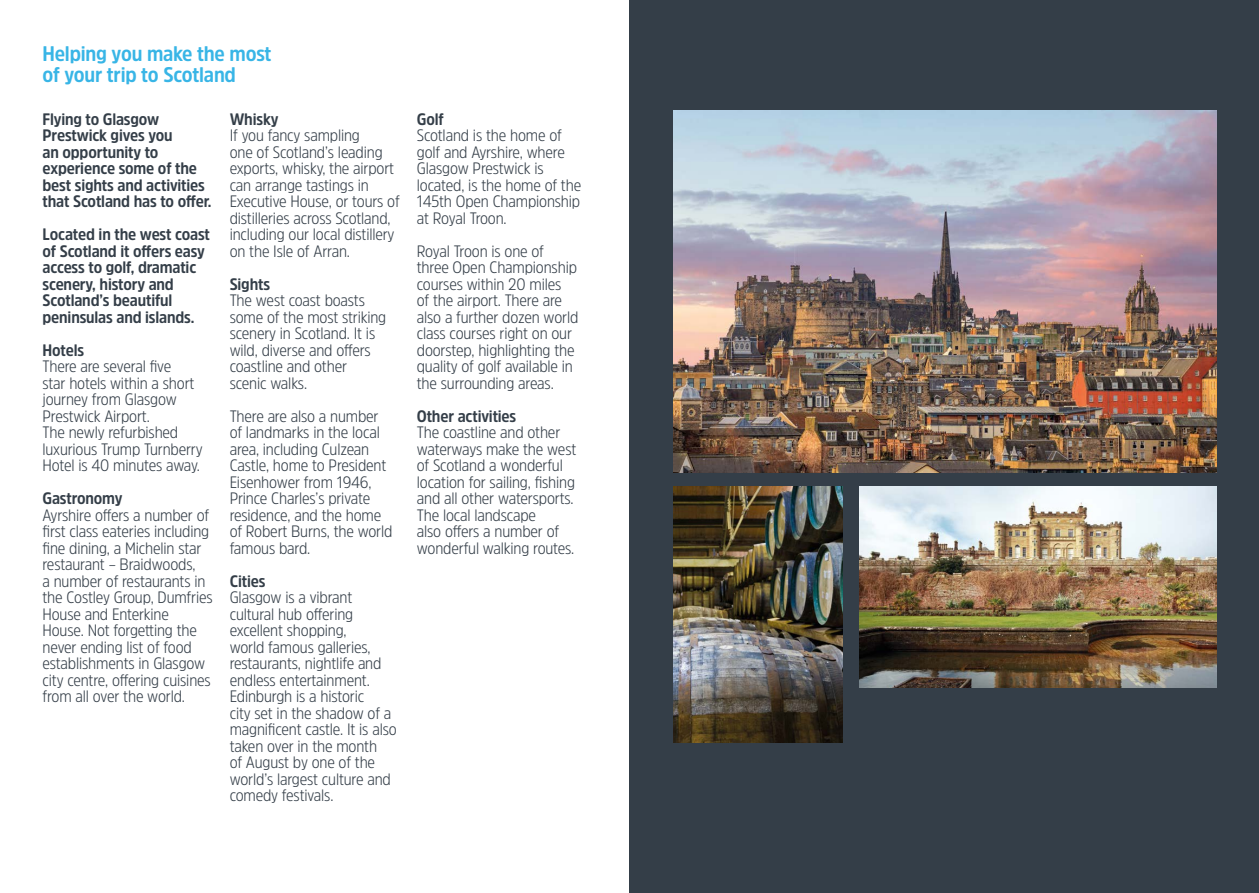
<style>
.page{position:relative;width:1259px;height:893px;background:#fff}
.page>*{position:absolute;margin:0;border:0;box-sizing:border-box;transform-origin:0 0}
.t1{font:700 21px/21px "Amsi Pro Narw";letter-spacing:-.01em;color:#38b5e6}
.t2{font:300 16.5px/16.5px "Amsi Pro Narw";letter-spacing:-.01em;color:#343e48}
.t3{font:700 16.5px/16.5px "Amsi Pro Narw";letter-spacing:-.01em;color:#343e48}
</style>
<div class="page">
<div style="left:629px;top:0;width:630px;height:893px;background:#343e48"></div>
<img style="left:673px;top:111px;width:543px;height:362px">
<img style="left:859px;top:487px;width:357px;height:200px">
<img style="left:673px;top:487px;width:169px;height:255px">
<p class="t1" style="left:43px;top:42px;width:230px">Helping you make the most of your trip to Scotland</p>
<p class="t3" style="left:43px;top:110px;width:171px">Flying to Glasgow<br>Prestwick gives you<br>an opportunity to experience some of the best sights and activities that Scotland has to offer.</p>
<p class="t3" style="left:43px;top:226px;width:169px">Located in the west coast of Scotland it offers easy access to golf, dramatic scenery, history and<br>Scotland’s beautiful peninsulas and islands.</p>
<p class="t3" style="left:43px;top:341px;width:43px">Hotels</p>
<p class="t2" style="left:43px;top:358px;width:162px">There are several five<br>star hotels within a short journey from Glasgow<br>Prestwick Airport.<br>The newly refurbished luxurious Trump Turnberry<br>Hotel is 40 minutes away.</p>
<p class="t3" style="left:43px;top:490px;width:82px">Gastronomy</p>
<p class="t2" style="left:43px;top:506px;width:172px">Ayrshire offers a number of first class eateries including fine dining, a Michelin star restaurant – Braidwoods,<br>a number of restaurants in the Costley Group, Dumfries<br>House and Enterkine<br>House. Not forgetting the never ending list of food establishments in Glasgow city centre, offering cuisines from all over the world.</p>
<p class="t3" style="left:230px;top:110px;width:50px">Whisky</p>
<p class="t2" style="left:230px;top:127px;width:172px">If you fancy sampling<br>one of Scotland’s leading exports, whisky, the airport can arrange tastings in<br>Executive House, or tours of distilleries across Scotland, including our local distillery on the Isle of Arran.</p>
<p class="t3" style="left:230px;top:275px;width:42px">Sights</p>
<p class="t2" style="left:230px;top:292px;width:158px">The west coast boasts some of the most striking scenery in Scotland. It is wild, diverse and offers coastline and other scenic walks.</p>
<p class="t2" style="left:230px;top:407px;width:164px">There are also a number of landmarks in the local area, including Culzean<br>Castle, home to President<br>Eisenhower from 1946,<br>Prince Charles’s private residence, and the home of Robert Burns, the world famous bard.</p>
<p class="t3" style="left:230px;top:572px;width:37px">Cities</p>
<p class="t2" style="left:230px;top:589px;width:168px">Glasgow is a vibrant cultural hub offering excellent shopping,<br>world famous galleries, restaurants, nightlife and endless entertainment.<br>Edinburgh is a historic<br>city set in the shadow of a magnificent castle. It is also taken over in the month<br>of August by one of the world’s largest culture and comedy festivals.</p>
<p class="t3" style="left:417px;top:110px;width:28px">Golf</p>
<p class="t2" style="left:417px;top:127px;width:166px">Scotland is the home of golf and Ayrshire, where<br>Glasgow Prestwick is located, is the home of the<br>145th Open Championship at Royal Troon.</p>
<p class="t2" style="left:417px;top:242px;width:163px">Royal Troon is one of three Open Championship courses within 20 miles<br>of the airport. There are also a further dozen world class courses right on our doorstep, highlighting the quality of golf available in the surrounding areas.</p>
<p class="t3" style="left:417px;top:407px;width:101px">Other activities</p>
<p class="t2" style="left:417px;top:424px;width:161px">The coastline and other waterways make the west of Scotland a wonderful location for sailing, fishing and all other watersports.<br>The local landscape<br>also offers a number of wonderful walking routes.</p>
</div>
